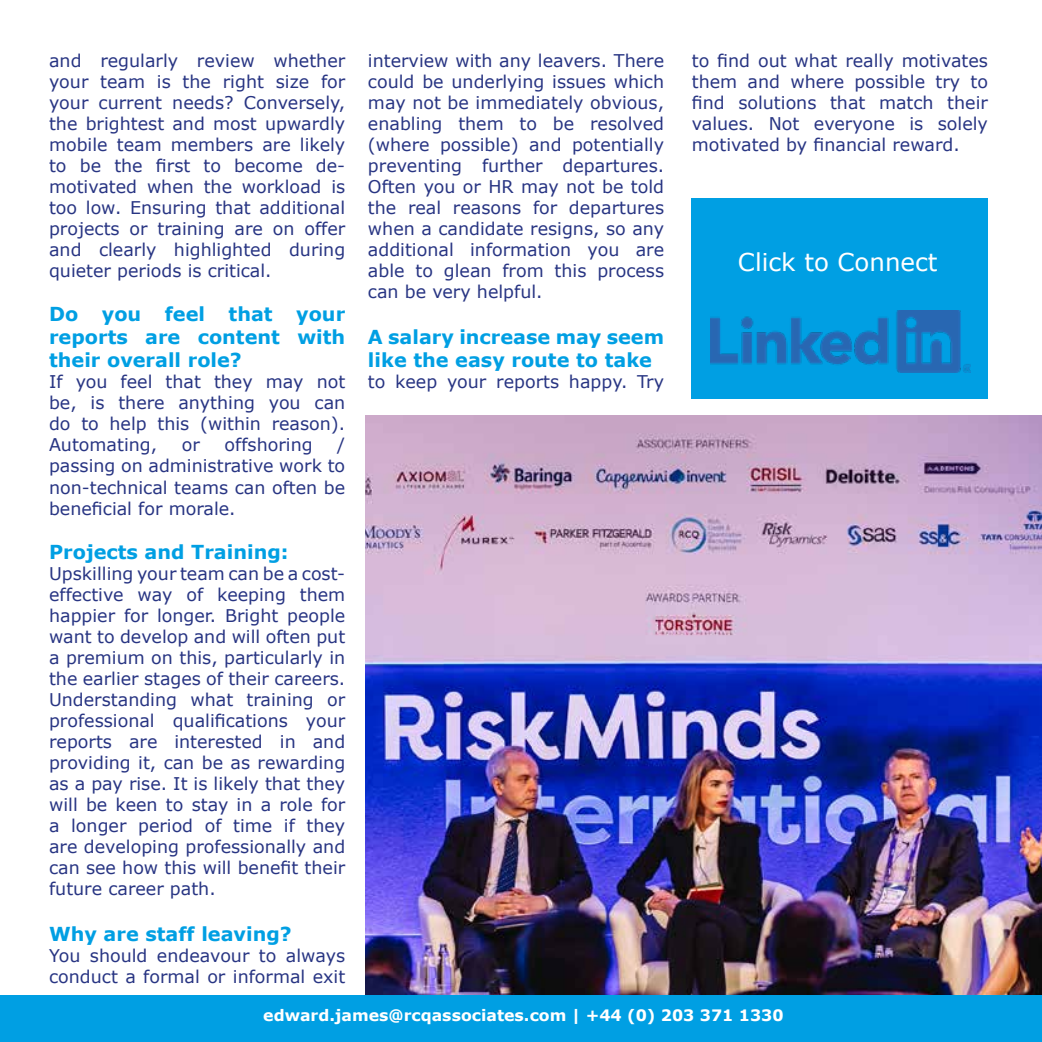
<style>
.page{position:relative;width:1042px;height:1042px;background:#fff}
.page>*{position:absolute;margin:0;border:0;box-sizing:border-box;transform-origin:0 0}
.t1{font:24.5px "Verdana";color:#fff}
.t2{font:700 19.25px/23.1px "Verdana";color:#009fe3;text-align:justify}
.t3{font:17.5px/21px "Verdana";color:#283583;text-align:justify}
.t4{font:700 15.75px "Verdana";color:#fff}
</style>
<div class="page">
<img style="left:365px;top:415px;width:677px;height:580px">
<div style="left:692px;top:199px;width:296px;height:200px;background:#009fe3"></div>
<img style="left:711px;top:310px;width:259px;height:63px">
<div style="left:0;top:995px;width:1042px;height:47px;background:#009fe3"></div>
<p class="t3" style="left:49px;top:50px;width:298px">and regularly review whether your team is the right size for your current needs? Conversely, the brightest and most upwardly mobile team members are likely to be the first to become de&shy;motivated when the workload is too low. Ensuring that additional projects or training are on offer and clearly highlighted during quieter periods is critical.</p>
<p class="t2" style="left:49px;top:302px;width:298px">Do you feel that your reports are content with their overall role?</p>
<p class="t3" style="left:49px;top:371px;width:298px">If you feel that they may not be, is there anything you can do to help this (within reason).<br>Automating,</p>
<p class="t3" style="left:182px;top:434px;width:20px">or</p>
<p class="t3" style="left:225px;top:434px;width:90px">offshoring</p>
<p class="t3" style="left:49px;top:434px;width:298px;text-indent:288px">/ passing on administrative work to non-technical teams can often be beneficial for morale.</p>
<p class="t2" style="left:49px;top:540px;width:241px">Projects and Training:</p>
<p class="t3" style="left:49px;top:562px;width:298px">Upskilling your team can be a cost&shy;effective way of keeping them happier for longer. Bright people want to develop and will often put a premium on this, particularly in the earlier stages of their careers.<br>Understanding what training or professional qualifications your reports are interested in and providing it, can be as rewarding as a pay rise. It is likely that they will be keen to stay in a role for a longer period of time if they are developing professionally and can see how this will benefit their future career path.</p>
<p class="t2" style="left:49px;top:922px;width:244px">Why are staff leaving?</p>
<p class="t3" style="left:49px;top:945px;width:298px">You should endeavour to always conduct a formal or informal exit</p>
<p class="t3" style="left:368px;top:50px;width:298px">interview with any leavers. There could be underlying issues which may not be immediately obvious, enabling them to be resolved (where possible) and potentially preventing further departures.<br>Often you or HR may not be told the real reasons for departures when a candidate resigns, so any additional information you are able to glean from this process can be very helpful.</p>
<p class="t2" style="left:368px;top:325px;width:298px">A salary increase may seem like the easy route to take</p>
<p class="t3" style="left:368px;top:371px;width:298px">to keep your reports happy. Try</p>
<p class="t3" style="left:692px;top:50px;width:298px">to find out what really motivates them and where possible try to find solutions that match their values. Not everyone is solely motivated by financial reward.</p>
<h1 class="t1" style="left:738px;top:246px;width:201px">Click to Connect</h1>
<p class="t4" style="left:263px;top:1004px;width:522px">edward.james@rcqassociates.com | +44 (0) 203 371 1330</p>
</div>
